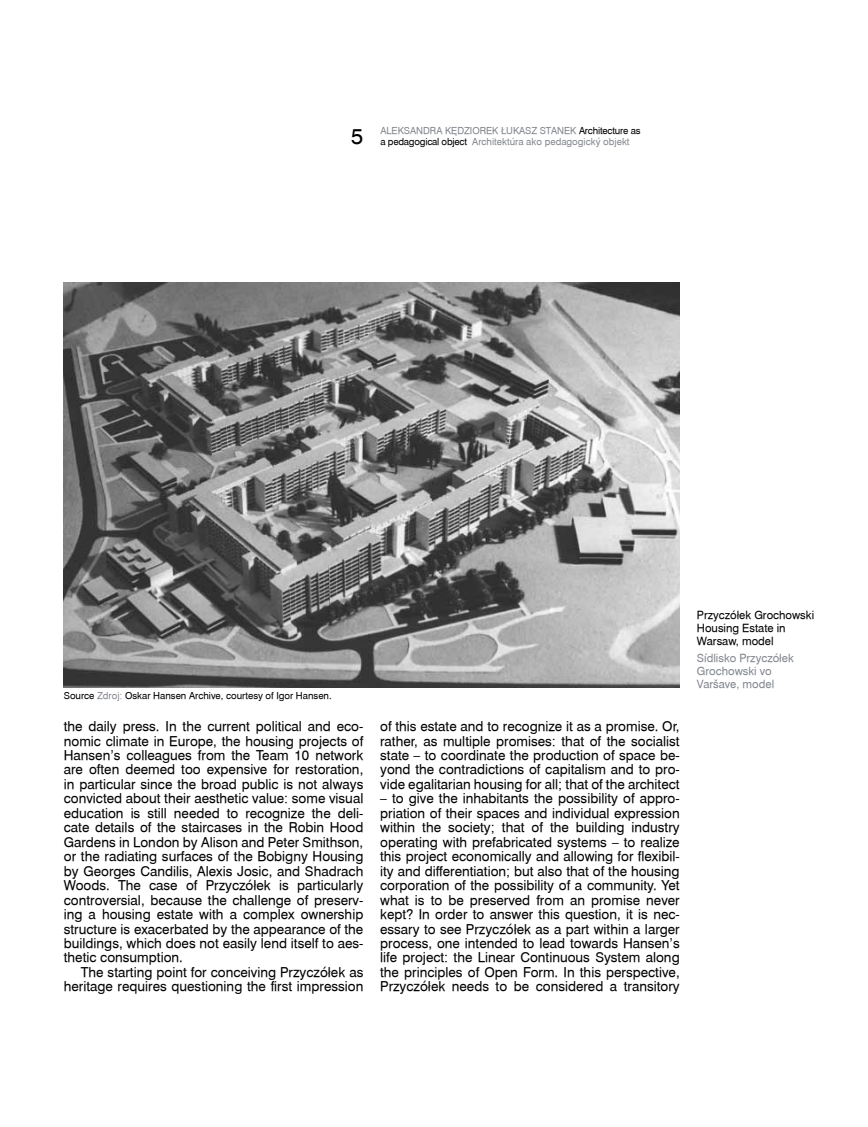
<style>
.page{position:relative;width:868px;height:1127px;background:#fff}
.page>*{position:absolute;margin:0;border:0;box-sizing:border-box;transform-origin:0 0}
.t1{font:22.05px "Swiss 721 AT";color:#000}
.t2{font:13.5px/14.4px "Swiss 721 AT";color:#000;text-align:justify}
.t3{font:11.25px/12.9px "Swiss 721 AT";color:#000}
.t4{font:11.25px/12.9px "Swiss 721 AT";color:#83888f}
.t5{font:9.6px/10.2px "Swiss 721 AT";color:#83888f}
.t6{font:9.6px "Swiss 721 AT";color:#000}
.s1{color:#000}
.s2{color:#83888f}
</style>
<div class="page">
<img style="left:64px;top:283px;width:615px;height:405px">
<h1 class="t1" style="left:351px;top:123px;width:14px">5</h1>
<p class="t5" style="left:380px;top:126px;width:261px">Aleksandra Kędziorek Łukasz Stanek <span class="s1">Architecture as a pedagogical object</span> Architektúra ako pedagogický objekt</p>
<p class="t6" style="left:64px;top:690px;width:269px">Source <span class="s2">Zdroj:</span> Oskar Hansen Archive, courtesy of I gor Hansen.</p>
<p class="t2" style="left:64px;top:719px;width:301px">the daily press. I n the current political and eco&shy;nomic climate in Europe, the housing projects of Hansen’s colleagues from the Team 10 network are often deemed too expensive for restoration, in particular since the broad public is not always convicted about their aesthetic value: some visual education is still needed to recognize the deli&shy;cate details of the staircases in the Robin Hood Gardens in London by Alison and Peter Smithson, or the radiating surfaces of the Bobigny Housing by Georges Candilis, Alexis Josic, and Shadrach Woods. The case of Przyczółek is particularly controversial, because the challenge of preserv&shy;ing a housing estate with a complex ownership structure is exacerbated by the appearance of the buildings, which does not easily lend itself to aes&shy;thetic consumption.</p>
<p class="t2" style="left:64px;top:965px;width:301px;text-align:right">The starting point for conceiving Przyczółek as heritage requires questioning the first impression</p>
<p class="t2" style="left:380px;top:719px;width:301px">of this estate and to recognize it as a promise. Or, rather, as multiple promises: that of the socialist state – to coordinate the production of space be&shy;yond the contradictions of capitalism and to pro&shy;vide egalitarian housing for all; that of the architect</p>
<p class="t2" style="left:380px;top:791px;width:301px">– to give the inhabitants the possibility of appro&shy;priation of their spaces and individual expression within the society; that of the building industry operating with prefabricated systems – to realize this project economically and allowing for flexibil&shy;ity and differentiation; but also that of the housing corporation of the possibility of a community. Yet what is to be preserved from an promise never kept? I n order to answer this question, it is nec&shy;essary to see Przyczółek as a part within a larger process, one intended to lead towards Hansen’s life project: the Linear Continuous System along the principles of Open Form. I n this perspective, Przyczółek needs to be considered a transitory</p>
<p class="t3" style="left:696px;top:608px;width:119px">Przyczółek Grochowski<br>Housing Estate in<br>Warsaw, model</p>
<p class="t4" style="left:696px;top:651px;width:98px">Sídlisko Przyczółek<br>Grochowski vo<br>Varšave, model</p>
</div>
